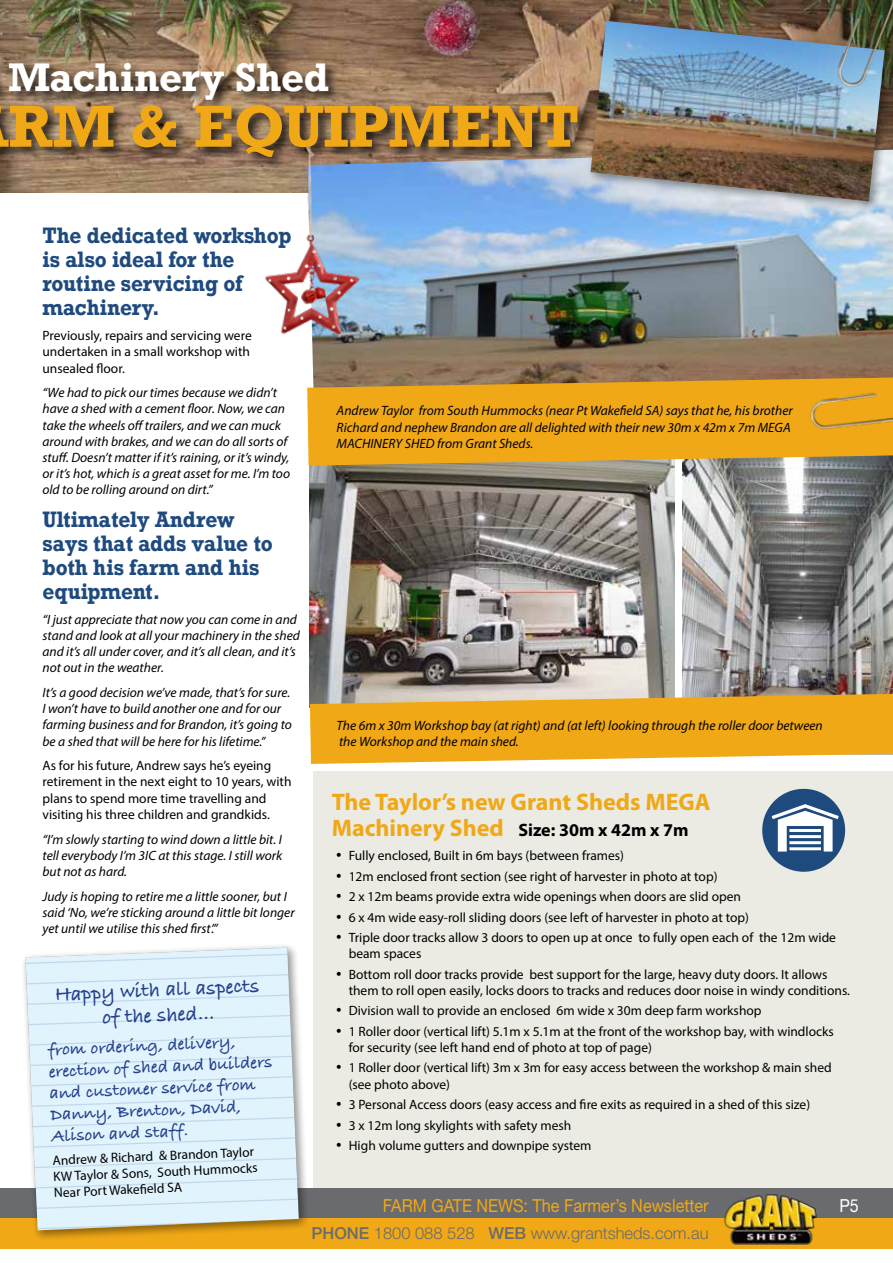
<style>
.page{position:relative;width:893px;height:1263px;background:#fff}
.page>*{position:absolute;margin:0;border:0;box-sizing:border-box;transform-origin:0 0}
.t1{font:700 55.5px "Rockwell";color:#f0a816}
.t2{font:700 37.5px "Rockwell";color:#fff}
.t3{font:700 24px "Myriad Pro";color:#f0a816}
.t4{font:700 21px/24px "Rockwell";color:#1e4a7e;scale:.93 1}
.t5{font:700 21px/25px "Bradley Hand ITCTT";color:#25408f;text-align:center}
.t6{font:700 18px/21.6px "Bradley Hand ITCTT";color:#25408f}
.t7{font:18px "Helvetica Neue LT Std";color:#f0a816;scale:.9 1}
.t8{font:700 18px "Myriad Pro";color:#000}
.t9{font:18px "Helvetica Neue LT Std";color:#fff;scale:.9 1}
.t10{font:300 16.5px "Helvetica Neue LT Std";color:#6a6b6e}
.t11{font:13.5px/16.2px "Myriad Pro";color:#000}
.t12{font:italic 13.5px/16.2px "Myriad Pro";color:#000}
.s1{font-size:24px;color:#f0a816}
.s2{font-weight:500}
</style>
<div class="page">
<div style="left:314px;top:771px;width:579px;height:416px;background:#ebebe4"></div>
<img style="left:0;top:0;width:784px;height:192px">
<div style="left:0;top:1210px;width:893px;height:39px;background:#f0a816"></div>
<div style="left:0;top:1188px;width:893px;height:30px;background:#6a6b6e"></div>
<img style="left:724px;top:1194px;width:92px;height:51px">
<img style="left:683px;top:466px;width:210px;height:228px">
<img style="left:365px;top:170px;width:528px;height:207px">
<img style="left:310px;top:466px;width:364px;height:228px">
<svg style="left:307px;top:377px;width:460px;height:89px;background:#e5a523"></svg>
<div style="left:586px;top:16px;width:307px;height:196px;background:#000;opacity:.4"></div>
<img style="left:590px;top:21px;width:295px;height:180px">
<img style="left:784px;top:0;width:109px;height:137px">
<div style="left:762px;top:789px;width:83px;height:83px;background:#1e4a7e;border-radius:50%"></div>
<svg style="left:772px;top:804px;width:67px;height:47px"></svg>
<div style="left:0;top:61px;width:592px;height:109px;background:#000;opacity:.75"></div>
<svg style="left:310px;top:694px;width:583px;height:70px;background:#eeb032"></svg>
<img style="left:248px;top:121px;width:117px;height:266px">
<div style="left:20px;top:942px;width:290px;height:300px;background:#000;opacity:.3"></div>
<svg style="left:26px;top:948px;width:273px;height:283px;background:#dfeff5"></svg>
<svg style="left:28px;top:1015px;width:262px;height:10px;background:#dcf0fa"></svg>
<svg style="left:29px;top:1035px;width:262px;height:11px;background:#ddf0fa"></svg>
<svg style="left:30px;top:1056px;width:262px;height:10px;background:#dcf0fa"></svg>
<svg style="left:31px;top:1076px;width:262px;height:10px;background:#dcf0fa"></svg>
<svg style="left:32px;top:1096px;width:262px;height:11px;background:#ddf0fa"></svg>
<svg style="left:33px;top:1117px;width:262px;height:10px;background:#dcf0fa"></svg>
<svg style="left:34px;top:1137px;width:261px;height:11px;background:#ddf0fa"></svg>
<svg style="left:34px;top:1158px;width:262px;height:10px;background:#dcf0fa"></svg>
<svg style="left:35px;top:1178px;width:262px;height:10px;background:#dcf0fa"></svg>
<svg style="left:36px;top:1198px;width:262px;height:11px;background:#dcf0fa"></svg>
<svg style="left:37px;top:1219px;width:262px;height:10px;background:#cabd91"></svg>
<svg style="left:27px;top:994px;width:263px;height:11px;background:#ddf0fa"></svg>
<svg style="left:26px;top:954px;width:262px;height:10px;background:#ddeff8"></svg>
<svg style="left:27px;top:974px;width:262px;height:10px;background:#dcf0fa"></svg>
<img style="left:767px;top:352px;width:126px;height:116px">
<h2 class="t2" style="left:8px;top:53px;width:322px">Machinery Shed</h2>
<h1 class="t1" style="left:9px;top:91px;width:572px">RM &amp; EQUIPMENT</h1>
<h3 class="t4" style="left:43px;top:223px;width:269px">The dedicated workshop is also ideal for the routine servicing of machinery.</h3>
<p class="t11" style="left:43px;top:327px;width:211px">Previously, repairs and servicing were undertaken in a small workshop with unsealed floor.</p>
<p class="t12" style="left:43px;top:384px;width:249px">“We had to pick our times because we didn’t have a shed with a cement floor. Now, we can take the wheels off trailers, and we can muck around with brakes, and we can do all sorts of stuff. Doesn’t matter if it’s raining, or it’s windy, or it’s hot, which is a great asset for me. I’m too old to be rolling around on dirt.”</p>
<h3 class="t4" style="left:43px;top:507px;width:249px">Ultimately Andrew says that adds value to both his farm and his equipment.</h3>
<p class="t12" style="left:43px;top:611px;width:259px">“I just appreciate that now you can come in and stand and look at all your machinery in the shed and it’s all under cover, and it’s all clean, and it’s not out in the weather.</p>
<p class="t12" style="left:43px;top:684px;width:251px">It’s a good decision we’ve made, that’s for sure.<br>I won’t have to build another one and for our farming business and for Brandon, it’s going to be a shed that will be here for his lifetime.”</p>
<p class="t11" style="left:43px;top:757px;width:251px">As for his future, Andrew says he’s eyeing retirement in the next eight to 10 years, with plans to spend more time travelling and visiting his three children and grandkids.</p>
<p class="t12" style="left:43px;top:831px;width:241px;text-align:justify">“I’m slowly starting to wind down a little bit. I tell everybody I’m 3IC at this stage. I still work but not as hard.</p>
<p class="t12" style="left:43px;top:888px;width:254px">Judy is hoping to retire me a little sooner, but I said ‘No, we’re sticking around a little bit longer yet until we utilise this shed first’.”</p>
<h3 class="t5" style="left:54px;top:982px;width:206px;rotate:-3deg">Happy with all aspects of the shed…</h3>
<h3 class="t6" style="left:47px;top:1037px;width:225px;rotate:-2deg">from ordering, delivery, erection of shed and builders and customer service from<br>Danny, Brenton, David,<br>Alison and staff.</h3>
<p class="t11" style="left:52px;top:1153px;width:206px;rotate:-3deg">Andrew &amp; Richard &amp; Brandon Taylor<br>KW Taylor &amp; Sons, South Hummocks<br>Near Port Wakefi eld SA</p>
<p class="t12" style="left:337px;top:402px;width:458px">Andrew Taylor from South Hummocks (near Pt Wakefield SA) says that he, his brother<br>Richard and nephew Brandon are all delighted with their new 30m x 42m x 7m MEGA<br>MACHINERY SHED from Grant Sheds.</p>
<p class="t12" style="left:337px;top:717px;width:488px">The 6m x 30m Workshop bay (at right) and (at left) looking through the roller door between the Workshop and the main shed.</p>
<h3 class="t3" style="left:332px;top:786px;width:380px">The Taylor’s new Grant Sheds MEGA</h3>
<h3 class="t8" style="left:332px;top:818px;width:359px"><span class="s1">Machinery Shed</span> Size: 30m x 42m x 7m</h3>
<p class="t11" style="left:336px;top:847px;width:290px">• Fully enclosed, Built in 6m bays (between frames)</p>
<p class="t11" style="left:336px;top:868px;width:383px">• 12m enclosed front section (see right of harvester in photo at top)</p>
<p class="t11" style="left:336px;top:888px;width:407px">• 2 x 12m beams provide extra wide openings when doors are slid open</p>
<p class="t11" style="left:336px;top:909px;width:415px">• 6 x 4m wide easy-roll sliding doors (see left of harvester in photo at top)</p>
<p class="t11" style="left:349px;top:929px;width:489px;text-indent:-13px">• Triple door tracks allow 3 doors to open up at once to fully open each of the 12m wide beam spaces</p>
<p class="t11" style="left:349px;top:966px;width:503px;text-indent:-13px">• Bottom roll door tracks provide best support for the large, heavy duty doors. It allows them to roll open easily, locks doors to tracks and reduces door noise in windy conditions.</p>
<p class="t11" style="left:336px;top:1002px;width:427px">• Division wall to provide an enclosed 6m wide x 30m deep farm workshop</p>
<p class="t11" style="left:349px;top:1023px;width:487px;text-indent:-13px">• 1 Roller door (vertical lift) 5.1m x 5.1m at the front of the workshop bay, with windlocks for security (see left hand end of photo at top of page)</p>
<p class="t11" style="left:349px;top:1060px;width:485px;text-indent:-13px">• 1 Roller door (vertical lift) 3m x 3m for easy access between the workshop &amp; main shed (see photo above)</p>
<p class="t11" style="left:336px;top:1096px;width:476px">• 3 Personal Access doors (easy access and fire exits as required in a shed of this size)</p>
<p class="t11" style="left:336px;top:1117px;width:237px">• 3 x 12m long skylights with safety mesh</p>
<p class="t11" style="left:336px;top:1137px;width:257px">• High volume gutters and downpipe system</p>
<h3 class="t7" style="left:383px;top:1195px;width:364px">FARM GATE NEWS: The Farmer’s Newsletter</h3>
<h3 class="t9" style="left:839px;top:1195px;width:23px">P5</h3>
<p class="t10" style="left:311px;top:1222px;width:399px"><span class="s2">PHONE</span> 1800 088 528 <span class="s2">WEB</span> www.grantsheds.com.au</p>
</div>
